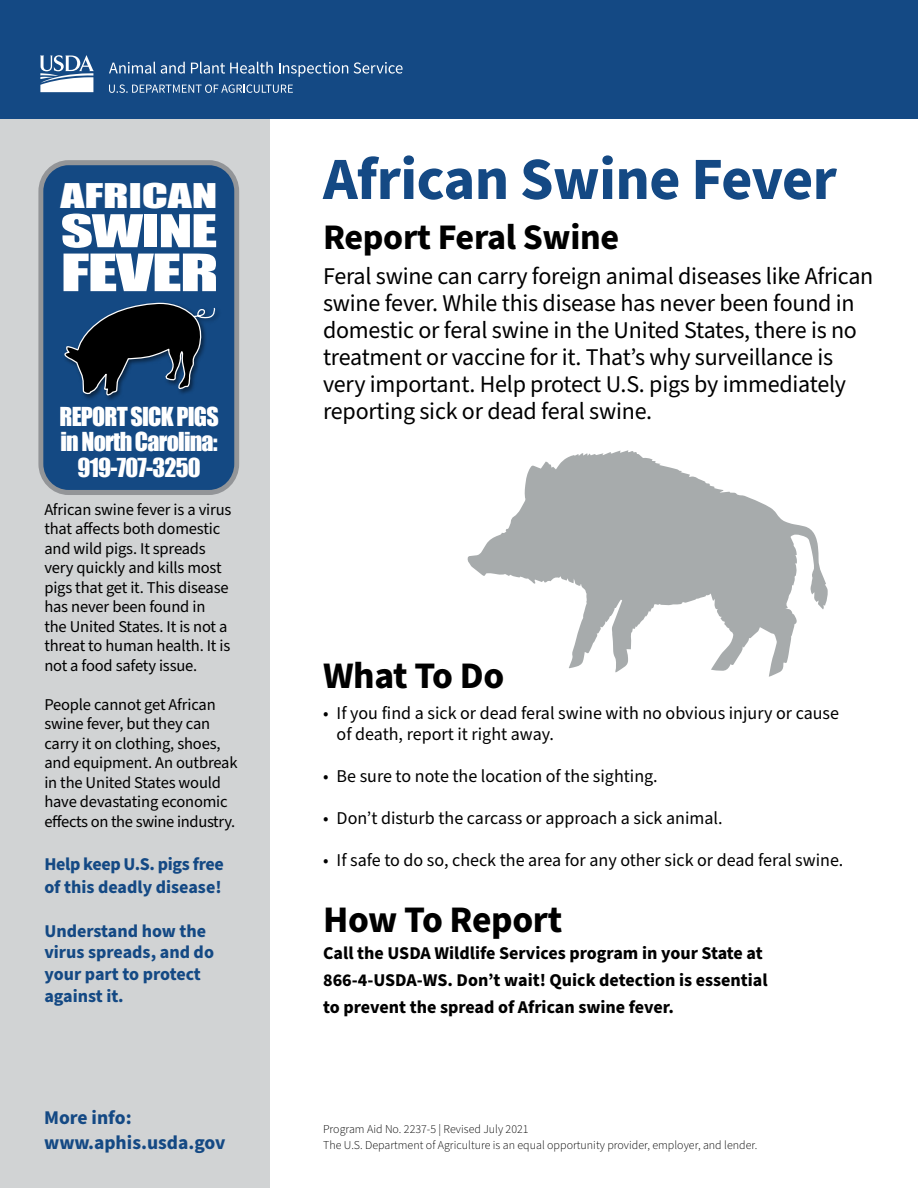
<style>
.page{position:relative;width:918px;height:1188px;background:#fff}
.page>*{position:absolute;margin:0;border:0;box-sizing:border-box;transform-origin:0 0}
.t1{font:700 60px "Source Sans Pro";letter-spacing:-.01em;color:#144984}
.t2{font:47.55px "Impact";letter-spacing:-.025em;color:#fff;scale:1.51 1}
.t3{font:41.7px "Impact";letter-spacing:-.025em;color:#fff;scale:1.51 1}
.t4{font:700 37.5px "Source Sans Pro";letter-spacing:-.01em;color:#000}
.t5{font:700 36px "Source Sans Pro";letter-spacing:-.01em;color:#000}
.t6{font:31.35px "Impact";letter-spacing:-.005em;color:#fff;scale:1.51 1}
.t7{font:24px/27px "Source Sans Pro";letter-spacing:-.01em;color:#000}
.t8{font:24px/25.5px "Impact";letter-spacing:-.03em;color:#fff;text-align:center}
.t9{font:700 19.5px "Source Sans Pro";color:#144984}
.t10{font:18px/21px "Source Sans Pro";color:#000}
.t11{font:700 18px "Source Sans Pro";color:#000}
.t12{font:700 18px/21.9px "Source Sans Pro";color:#144984}
.t13{font:16.5px/19.5px "Source Sans Pro";letter-spacing:-.01em;color:#000}
.t14{font:300 12px "Source Sans Pro";color:#000}
</style>
<div class="page">
<svg style="left:468px;top:450px;width:360px;height:227px;fill:#a7abac"></svg>
<div style="left:0;top:119px;width:270px;height:1069px;background:#d1d3d4"></div>
<div style="left:0;top:0;width:918px;height:119px;background:#144984"></div>
<svg style="left:109px;top:62px;width:76px;height:12px"></svg>
<svg style="left:191px;top:62px;width:82px;height:12px"></svg>
<svg style="left:279px;top:62px;width:69px;height:15px"></svg>
<svg style="left:354px;top:62px;width:49px;height:12px"></svg>
<svg style="left:109px;top:84px;width:184px;height:9px"></svg>
<svg style="left:40px;top:55px;width:54px;height:37px"></svg>
<div style="left:41px;top:163px;width:196px;height:329px;background:#144983;border-radius:28px"></div>
<div style="left:38px;top:160px;width:201px;height:335px;border:5px solid #939598;border-radius:28px"></div>
<svg style="left:64px;top:302px;width:153px;height:98px"></svg>
<h2 class="t6" style="left:61px;top:171px;width:105px">AFRICAN</h2>
<h2 class="t3" style="left:61px;top:199px;width:105px">SWINE</h2>
<h2 class="t2" style="left:61px;top:236px;width:106px">FEVER</h2>
<p class="t8" style="left:60px;top:403px;width:161px">REPORT SICK PIGS in North Carolina:<br>919-707-3250</p>
<p class="t13" style="left:44px;top:500px;width:189px">African swine fever is a virus that afects both domestic and wild pigs. It spreads very quickly and kills most pigs that get it. This disease has never been found in the United States. It is not a threat to human health. It is not a food safety issue.</p>
<p class="t13" style="left:44px;top:695px;width:195px">People cannot get African swine fever, but they can carry it on clothing, shoes, and equipment. An outbreak in the United States would have devastating economic efects on the swine industry.</p>
<p class="t12" style="left:44px;top:853px;width:181px;line-height:22.5px">Help keep U.S. pigs free of this deadly disease!</p>
<p class="t12" style="left:44px;top:920px;width:171px">Understand how the virus spreads, and do your part to protect against it.</p>
<h3 class="t9" style="left:44px;top:1104px;width:89px">More info:</h3>
<p class="t9" style="left:44px;top:1130px;width:183px">www.aphis.usda.gov</p>
<h1 class="t1" style="left:323px;top:138px;width:515px">African Swine Fever</h1>
<h2 class="t5" style="left:323px;top:213px;width:298px">Report Feral Swine</h2>
<p class="t7" style="left:323px;top:264px;width:552px">Feral swine can carry foreign animal diseases like African swine fever. While this disease has never been found in domestic or feral swine in the United States, there is no treatment or vaccine for it. That’s why surveillance is very important. Help protect U.S. pigs by immediately reporting sick or dead feral swine.</p>
<h2 class="t4" style="left:323px;top:650px;width:183px">What To Do</h2>
<p class="t10" style="left:337px;top:703px;width:504px;text-indent:-14px">• If you find a sick or dead feral swine with no obvious injury or cause of death, report it right away.</p>
<p class="t10" style="left:323px;top:766px;width:336px">• Be sure to note the location of the sighting.</p>
<p class="t10" style="left:323px;top:808px;width:401px">• Don’t disturb the carcass or approach a sick animal.</p>
<p class="t10" style="left:323px;top:850px;width:522px">• If safe to do so, check the area for any other sick or dead feral swine.</p>
<h2 class="t4" style="left:323px;top:894px;width:241px">How To Report</h2>
<p class="t11" style="left:323px;top:941px;width:441px">Call the USDA Wildlife Services program in your State at</p>
<p class="t11" style="left:323px;top:968px;width:446px">866-4-USDA-WS. Don’t wait! Quick detection is essential</p>
<p class="t11" style="left:323px;top:995px;width:352px">to prevent the spread of African swine fever.</p>
<p class="t14" style="left:323px;top:1121px;width:207px">Program Aid No. 2237-5 | Revised July 2021</p>
<p class="t14" style="left:323px;top:1137px;width:436px">The U.S. Department of Agriculture is an equal opportunity provider, employer, and lender.</p>
</div>
